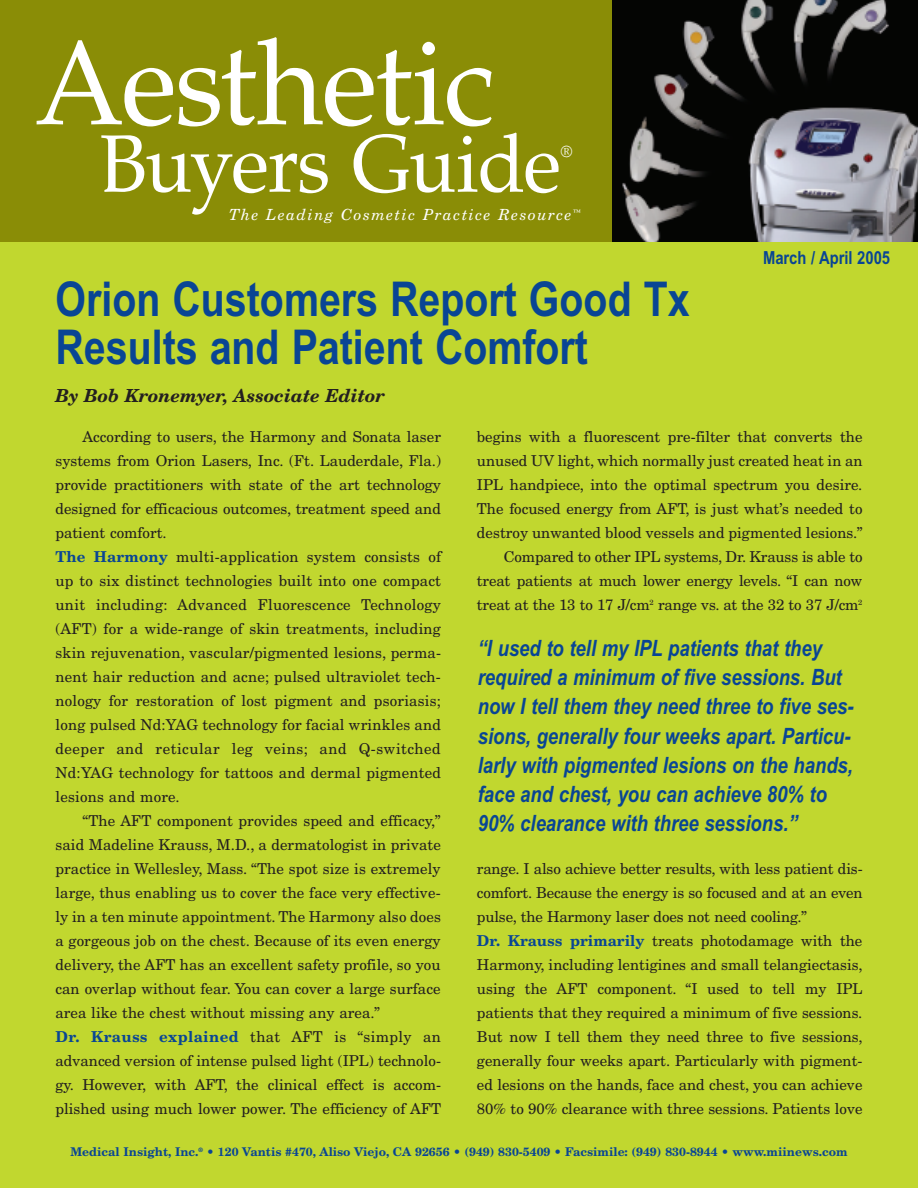
<style>
.page{position:relative;width:918px;height:1188px;background:#fff}
.page>*{position:absolute;margin:0;border:0;box-sizing:border-box;transform-origin:0 0}
.t1{font:119.7px "Palatino";letter-spacing:-.015em;color:#fff;scale:.96 1}
.t2{font:81.45px "Palatino";letter-spacing:-.025em;color:#fff;scale:.96 1}
.t3{font:700 48px/48px "Arial Narrow";color:#094594}
.t4{font:italic 700 22.5px/29.2px "Arial Narrow";color:#094594}
.t5{font:italic 700 18px "New Century Schlbk";color:#231f20}
.t6{font:700 18px "Arial Narrow";color:#094594}
.t7{font:16.05px "Palatino";color:#fff;scale:.96 1}
.t8{font:italic 15.3px "New Century Schlbk";letter-spacing:.1em;color:#fff}
.t9{font:15px/24px "New Century Schlbk";color:#231f20}
.t10{font:700 12px "New Century Schlbk";color:#094594}
.s1{font-weight:700;color:#094594}
</style>
<div class="page">
<div style="left:0;top:0;width:918px;height:261px;background:#8a8d06"></div>
<img style="left:613px;top:0;width:305px;height:242px">
<div style="left:0;top:242px;width:918px;height:946px;background:#c1d72f"></div>
<h1 class="t1" style="left:35px;top:37px;width:481px">Aesthetic</h1>
<h2 class="t2" style="left:99px;top:133px;width:482px">Buyers Guide</h2>
<p class="t7" style="left:561px;top:146px;width:14px">®</p>
<p class="t8" style="left:229px;top:209px;width:353px">The Leading Cosmetic Practice Resource<sup>™</sup></p>
<h3 class="t3" style="left:56px;top:276px;width:636px">Orion Customers Report Good Tx<br>Results and Patient Comfort</h3>
<p class="t5" style="left:56px;top:389px;width:331px">By Bob Kronemyer, Associate Editor</p>
<p class="t6" style="left:763px;top:247px;width:129px">March / April 2005</p>
<p class="t9" style="left:56px;top:426px;width:387px;text-indent:27px">According to users, the Harmony and Sonata laser systems from Orion Lasers, Inc. (Ft. Lauderdale, Fla.) provide practitioners with state of the art technology designed for efficacious outcomes, treatment speed and patient comfort.<br><span class="s1">The Harmony</span> multi-application system consists of up to six distinct technologies built into one compact unit including: Advanced Fluorescence Technology (AFT) for a wide-range of skin treatments, including skin rejuvenation, vascular/pigmented lesions, perma&shy;nent hair reduction and acne; pulsed ultraviolet tech&shy;nology for restoration of lost pigment and psoriasis; long pulsed Nd:YAG technology for facial wrinkles and deeper and reticular leg veins; and Q-switched Nd:YAG technology for tattoos and dermal pigmented lesions and more.</p>
<p class="t9" style="left:55px;top:810px;width:387px;text-indent:27px">“The AFT component provides speed and efficacy,” said Madeline Krauss, M.D., a dermatologist in private practice in Wellesley, Mass. “The spot size is extremely large, thus enabling us to cover the face very effective&shy;ly in a ten minute appointment. The Harmony also does a gorgeous job on the chest. Because of its even energy delivery, the AFT has an excellent safety profile, so you can overlap without fear. You can cover a large surface area like the chest without missing any area.”<br><span class="s1">Dr. Krauss explained</span> that AFT is “simply an advanced version of intense pulsed light (IPL) technolo&shy;gy. However, with AFT, the clinical effect is accom&shy;plished using much lower power. The efficiency of AFT</p>
<p class="t9" style="left:477px;top:426px;width:387px;text-align:right">begins with a fluorescent pre-filter that converts the unused UV light, which normally just created heat in an IPL handpiece, into the optimal spectrum you desire.<br>The focused energy from AFT, is just what’s needed to destroy unwanted blood vessels and pigmented lesions.” Compared to other IPL systems, Dr. Krauss is able to treat patients at much lower energy levels. “I can now treat at the 13 to 17 J/cm<sup>2</sup> range vs. at the 32 to 37 J/cm<sup>2</sup></p>
<p class="t4" style="left:478px;top:635px;width:377px">“I used to tell my IPL patients that they required a minimum of five sessions. But now I tell them they need three to five ses&shy;sions, generally four weeks apart. Particu&shy;larly with pigmented lesions on the hands, face and chest, you can achieve 80% to 90% clearance with three sessions.”</p>
<p class="t9" style="left:477px;top:858px;width:387px">range. I also achieve better results, with less patient dis&shy;comfort. Because the energy is so focused and at an even pulse, the Harmony laser does not need cooling.”<br><span class="s1">Dr. Krauss primarily</span> treats photodamage with the Harmony, including lentigines and small telangiectasis, using the AFT component. “I used to tell my IPL patients that they required a minimum of five sessions.<br>But now I tell them they need three to five sessions, generally four weeks apart. Particularly with pigment&shy;ed lesions on the hands, face and chest, you can achieve 80% to 90% clearance with three sessions. Patients love</p>
<p class="t10" style="left:70px;top:1148px;width:779px">Medical Insight, Inc.<sup>®</sup> • 120 Vantis #470, Aliso Viejo, CA 92656 • (949) 830-5409 • Facsimile: (949) 830-8944 • www.miinews.com</p>
</div>
